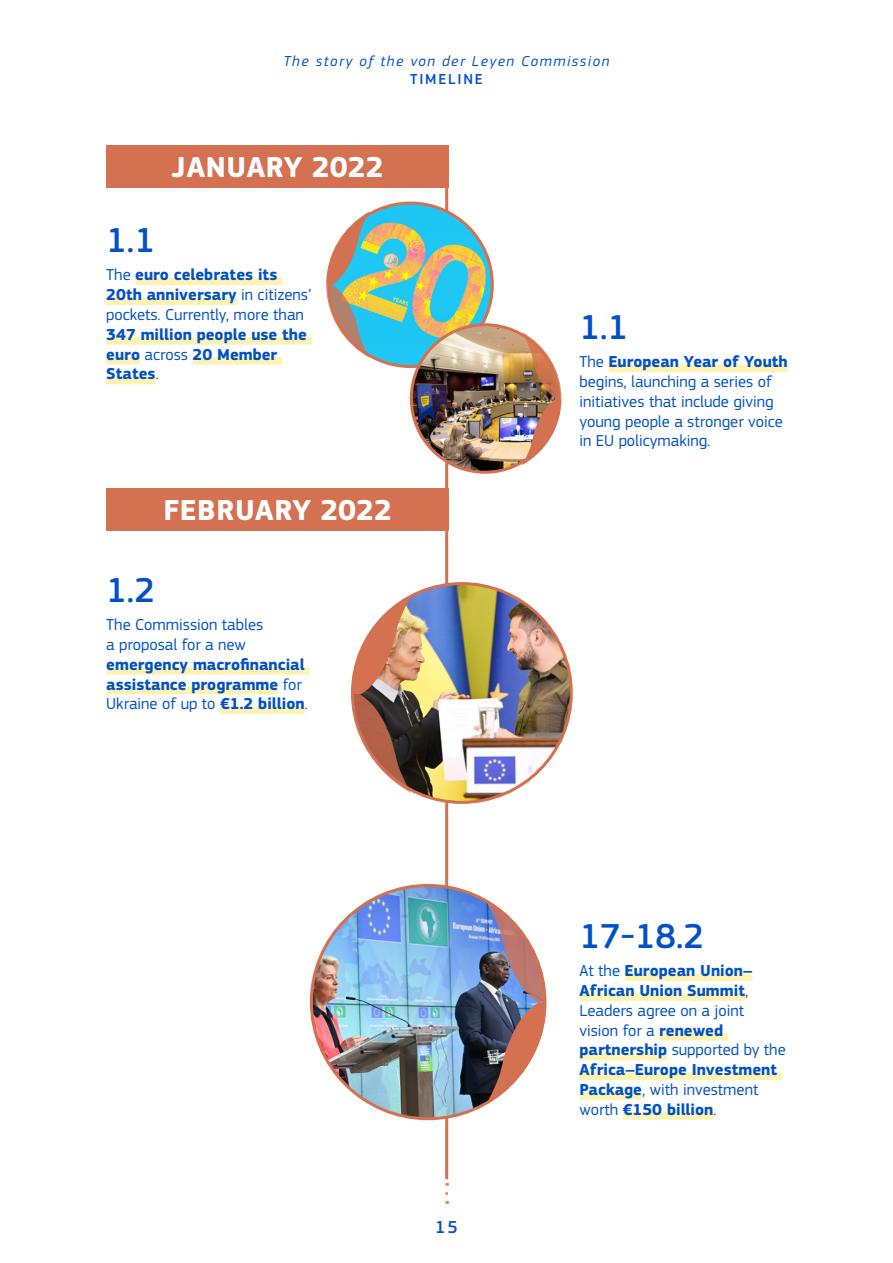
<style>
.page{position:relative;width:893px;height:1263px;background:#fff}
.page>*{position:absolute;margin:0;border:0;box-sizing:border-box;transform-origin:0 0}
.Body_text_blue{font:500 36px "EC Square Sans Pro";color:#0252c6}
.Month_title_orange__h2{font:700 30px "EC Square Sans Pro";letter-spacing:.02em;color:#fff}
.t1{font:500 18px "EC Square Sans Pro";color:#0252c6}
.Body_text_blue-2{font:700 16.5px/19.8px "EC Square Sans Pro";color:#0252c6}
.Body_text_blue-3{font:16.5px/19.8px "EC Square Sans Pro";color:#0252c6}
.t2{font:italic 15px "EC Square Sans Pro";letter-spacing:.1em;color:#0252c6}
.t3{font:500 15px "EC Square Sans Pro";letter-spacing:.12em;color:#0252c6}
.s1{font-weight:400}
.s2{font-weight:700}
</style>
<div class="page">
<hr style="left:445px;top:153px;width:3px;height:1026px;background:#d47150">
<div style="left:329px;top:203px;width:163px;height:163px;background:#1fc7f4;border-radius:50%"></div>
<img style="left:370px;top:203px;width:119px;height:142px">
<svg style="left:326px;top:211px;width:44px;height:147px"></svg>
<img style="left:352px;top:584px;width:219px;height:218px;border-radius:109px">
<svg style="left:353px;top:597px;width:58px;height:196px"></svg>
<img style="left:411px;top:325px;width:148px;height:147px;border-radius:74px">
<img style="left:522px;top:332px;width:39px;height:133px">
<img style="left:311px;top:886px;width:179px;height:233px">
<img style="left:486px;top:901px;width:60px;height:202px">
<svg style="left:445px;top:1193px;width:3px;height:11px"></svg>
<div style="left:106px;top:145px;width:343px;height:43px;background:#d47150"></div>
<div style="left:135px;top:278px;width:147px;height:7px;background:#fff3b3"></div>
<div style="left:106px;top:298px;width:131px;height:7px;background:#fff3b3"></div>
<div style="left:106px;top:337px;width:206px;height:8px;background:#fff3b3"></div>
<div style="left:106px;top:357px;width:34px;height:7px;background:#fff3b3"></div>
<div style="left:193px;top:357px;width:89px;height:7px;background:#fff3b3"></div>
<div style="left:106px;top:377px;width:50px;height:7px;background:#fff3b3"></div>
<div style="left:608px;top:365px;width:180px;height:7px;background:#fff3b3"></div>
<div style="left:106px;top:488px;width:343px;height:42px;background:#d47150"></div>
<div style="left:106px;top:667px;width:203px;height:8px;background:#fff3b3"></div>
<div style="left:106px;top:687px;width:172px;height:7px;background:#fff3b3"></div>
<div style="left:220px;top:707px;width:85px;height:7px;background:#fff3b3"></div>
<div style="left:625px;top:973px;width:127px;height:8px;background:#fff3b3"></div>
<div style="left:579px;top:993px;width:166px;height:8px;background:#fff3b3"></div>
<div style="left:659px;top:1033px;width:69px;height:7px;background:#fff3b3"></div>
<div style="left:579px;top:1053px;width:88px;height:7px;background:#fff3b3"></div>
<div style="left:579px;top:1072px;width:203px;height:8px;background:#fff3b3"></div>
<div style="left:579px;top:1092px;width:63px;height:8px;background:#fff3b3"></div>
<div style="left:623px;top:1112px;width:90px;height:8px;background:#fff3b3"></div>
<p class="t2" style="left:284px;top:53px;width:327px">The story of the von der Leyen Commission</p>
<p class="t3" style="left:410px;top:71px;width:74px">TIMELINE</p>
<h2 class="Month_title_orange__h2" style="left:172px;top:149px;width:213px">JANUARY 2022</h2>
<p class="Body_text_blue" style="left:106px;top:219px;width:50px">1.1</p>
<p class="Body_text_blue-2" style="left:106px;top:266px;width:207px"><span class="s1">The</span> euro celebrates its<br>20th anniversary <span class="s1">in citizens’ pockets. Currently, more than<br></span>347 million people use the euro <span class="s1">across</span> 20 Member<br>States<span class="s1">.</span></p>
<h2 class="Month_title_orange__h2" style="left:163px;top:492px;width:230px">FEBRUARY 2022</h2>
<p class="Body_text_blue" style="left:106px;top:569px;width:50px">1.2</p>
<p class="Body_text_blue-2" style="left:106px;top:615px;width:203px"><span class="s1">The Commission tables<br>a proposal for a new </span>emergency macrofinancial assistance programme <span class="s1">for<br>Ukraine of up to</span> €1.2 billion<span class="s1">.</span></p>
<p class="t1" style="left:435px;top:1216px;width:24px">15</p>
<p class="Body_text_blue" style="left:579px;top:306px;width:50px">1.1</p>
<p class="Body_text_blue-3" style="left:579px;top:352px;width:210px">The <span class="s2">European Year of Youth </span>begins, launching a series of initiatives that include giving young people a stronger voice in EU policymaking.</p>
<p class="Body_text_blue" style="left:579px;top:915px;width:126px">17-18.2</p>
<p class="Body_text_blue-2" style="left:579px;top:961px;width:208px"><span class="s1">At the</span> European Union–<br>African Union Summit<span class="s1">,<br>Leaders agree on a joint vision for a</span> renewed partnership <span class="s1">supported by the<br></span>Africa–Europe Investment<br>Package<span class="s1">, with investment worth</span> €150 billion<span class="s1">.</span></p>
</div>
